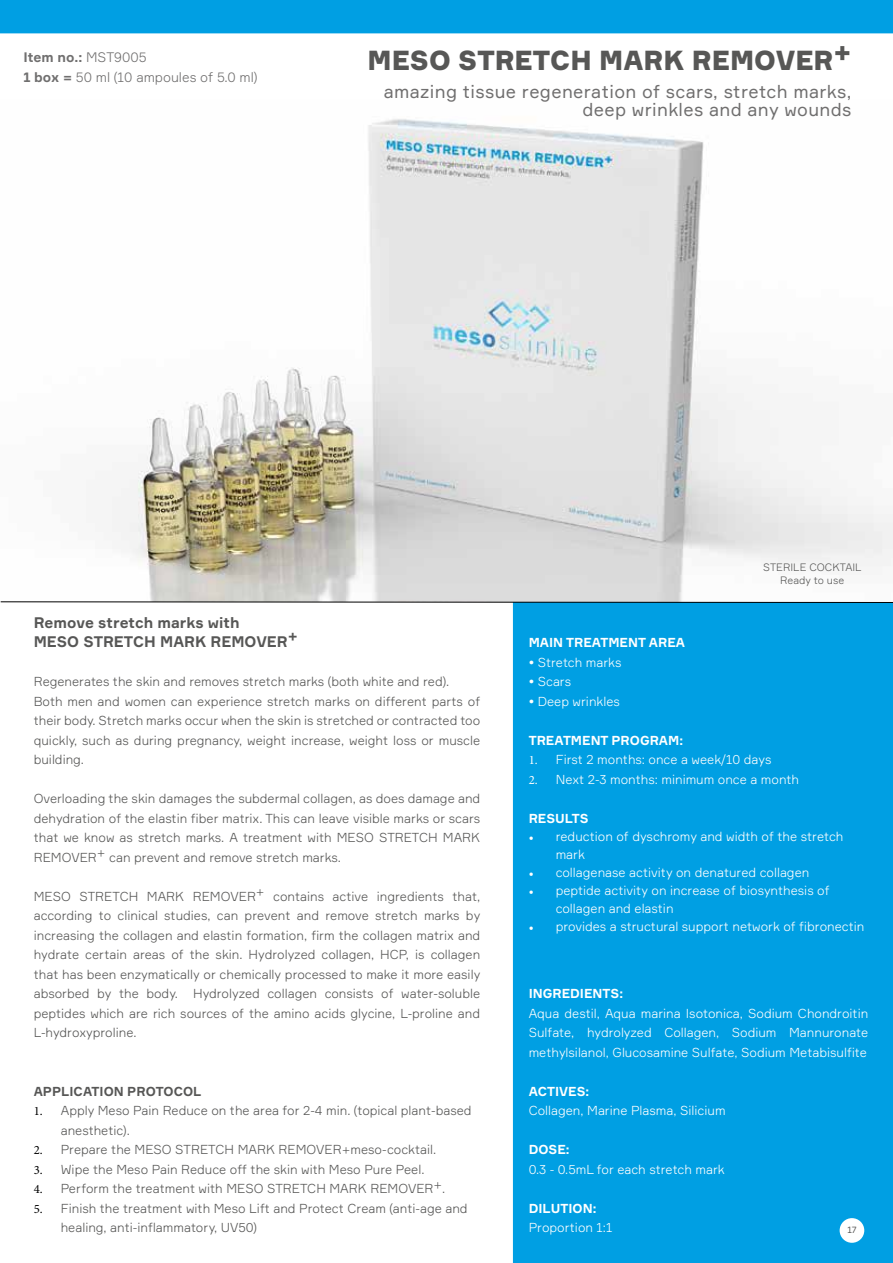
<style>
.page{position:relative;width:893px;height:1263px;background:#fff}
.page>*{position:absolute;margin:0;border:0;box-sizing:border-box;transform-origin:0 0}
.t1{font:900 27px "Formular";color:#575756}
.t2{font:18px/18px "Formular";letter-spacing:.02em;color:#706f6f;text-align:right}
.t3{font:700 15px/19.5px "Formular";color:#575756}
.t4{font:300 13.5px/19.5px "Formular";color:#706f6f}
.t5{font:300 12.75px/19.5px "Formular";color:#575756}
.t6{font:300 12.75px/18px "Formular";color:#fff}
.t7{font:700 12.75px "Formular";color:#fff}
.t8{font:700 12.75px "Formular";color:#575756}
.t9{font:300 10.5px/13.5px "Formular";color:#575756;text-align:center}
.t10{font:9px "Formular";color:#575756}
.s1{font-weight:700}
.s2{font-family:"Minion Pro";font-weight:400;color:#000}
.s3{font-family:"Minion Pro";font-weight:400}
</style>
<div class="page">
<div style="left:513px;top:603px;width:380px;height:660px;background:#009fe3"></div>
<div style="left:0;top:0;width:893px;height:33px;background:#009fe3"></div>
<div style="left:840px;top:1218px;width:24px;height:25px;background:#fff;border-radius:50%"></div>
<img style="left:112px;top:119px;width:781px;height:482px">
<svg style="left:0;top:601px;width:893px;height:2px"></svg>
<p class="t4" style="left:23px;top:47px;width:236px"><span class="s1">Item no.:</span> MST9005<br><span class="s1">1 box =</span> 50 ml (10 ampoules of 5.0 ml)</p>
<h1 class="t1" style="left:368px;top:43px;width:485px">MESO STRETCH MARK REMOVER+</h1>
<h2 class="t2" style="left:384px;top:83px;width:469px">amazing tissue regeneration of scars, stretch marks, deep wrinkles and any wounds</h2>
<p class="t9" style="left:763px;top:560px;width:100px">STERILE COCKTAIL<br>Ready to use</p>
<p class="t3" style="left:34px;top:612px;width:266px">Remove stretch marks with<br>MESO STRETCH MARK REMOVER+</p>
<p class="t5" style="left:34px;top:671px;width:448px">Regenerates the skin and removes stretch marks (both white and red).<br>Both men and women can experience stretch marks on different parts of their body. Stretch marks occur when the skin is stretched or contracted too quickly, such as during pregnancy, weight increase, weight loss or muscle building.</p>
<p class="t5" style="left:34px;top:788px;width:448px;text-align:justify">Overloading the skin damages the subdermal collagen, as does damage and dehydration of the elastin fiber matrix. This can leave visible marks or scars that we know as stretch marks. A treatment with MESO STRETCH MARK REMOVER+ can prevent and remove stretch marks.</p>
<p class="t5" style="left:34px;top:886px;width:448px;text-align:justify">MESO STRETCH MARK REMOVER+ contains active ingredients that, according to clinical studies, can prevent and remove stretch marks by increasing the collagen and elastin formation, firm the collagen matrix and hydrate certain areas of the skin. Hydrolyzed collagen, HCP, is collagen that has been enzymatically or chemically processed to make it more easily absorbed by the body. Hydrolyzed collagen consists of water-soluble peptides which are rich sources of the amino acids glycine, L-proline and L-hydroxyproline.</p>
<p class="t8" style="left:34px;top:1083px;width:169px">APPLICATION PROTOCOL</p>
<p class="t5" style="left:61px;top:1100px;width:412px;text-indent:-27px"><span class="s2">1.</span> Apply Meso Pain Reduce on the area for 2-4 min. (topical plant-based anesthetic).</p>
<p class="t5" style="left:34px;top:1139px;width:404px"><span class="s2">2.</span> Prepare the MESO STRETCH MARK REMOVER+meso-cocktail.</p>
<p class="t5" style="left:34px;top:1159px;width:392px"><span class="s2">3.</span> Wipe the Meso Pain Reduce off the skin with Meso Pure Peel.</p>
<p class="t5" style="left:34px;top:1178px;width:413px"><span class="s2">4.</span> Perform the treatment with MESO STRETCH MARK REMOVER+.</p>
<p class="t5" style="left:61px;top:1198px;width:408px;text-indent:-27px"><span class="s2">5.</span> Finish the treatment with Meso Lift and Protect Cream (anti-age and healing, anti-inflammatory, UV50)</p>
<p class="t7" style="left:529px;top:635px;width:158px">MAIN TREATMENT AREA</p>
<p class="t6" style="left:529px;top:653px;width:94px">• Stretch marks</p>
<p class="t6" style="left:529px;top:672px;width:44px">• Scars</p>
<p class="t6" style="left:529px;top:692px;width:93px">• Deep wrinkles</p>
<p class="t7" style="left:529px;top:732px;width:156px">TREATMENT PROGRAM:</p>
<p class="t6" style="left:529px;top:750px;width:244px"><span class="s3">1.</span> First 2 months: once a week/10 days</p>
<p class="t6" style="left:529px;top:770px;width:272px"><span class="s3">2.</span> Next 2-3 months: minimum once a month</p>
<p class="t7" style="left:529px;top:810px;width:61px">RESULTS</p>
<p class="t6" style="left:556px;top:827px;width:289px;text-indent:-27px"><span class="s3">•</span> reduction of dyschromy and width of the stretch mark</p>
<p class="t6" style="left:529px;top:863px;width:282px"><span class="s3">•</span> collagenase activity on denatured collagen</p>
<p class="t6" style="left:556px;top:881px;width:275px;text-indent:-27px"><span class="s3">•</span> peptide activity on increase of biosynthesis of collagen and elastin</p>
<p class="t6" style="left:529px;top:917px;width:337px"><span class="s3">•</span> provides a structural support network of fibronectin</p>
<p class="t7" style="left:529px;top:986px;width:96px">INGREDIENTS:</p>
<p class="t6" style="left:529px;top:1003px;width:341px;line-height:19.5px;text-align:justify">Aqua destil, Aqua marina Isotonica, Sodium Chondroitin Sulfate, hydrolyzed Collagen, Sodium Mannuronate methylsilanol, Glucosamine Sulfate, Sodium Metabisulfite</p>
<p class="t7" style="left:529px;top:1083px;width:62px">ACTIVES:</p>
<p class="t6" style="left:529px;top:1101px;width:198px">Collagen, Marine Plasma, Silicium</p>
<p class="t7" style="left:529px;top:1142px;width:42px">DOSE:</p>
<p class="t6" style="left:529px;top:1160px;width:198px">0.3 - 0.5mL for each stretch mark</p>
<p class="t7" style="left:529px;top:1200px;width:69px">DILUTION:</p>
<p class="t6" style="left:529px;top:1218px;width:85px">Proportion 1:1</p>
<p class="t10" style="left:847px;top:1225px;width:11px">17</p>
</div>
